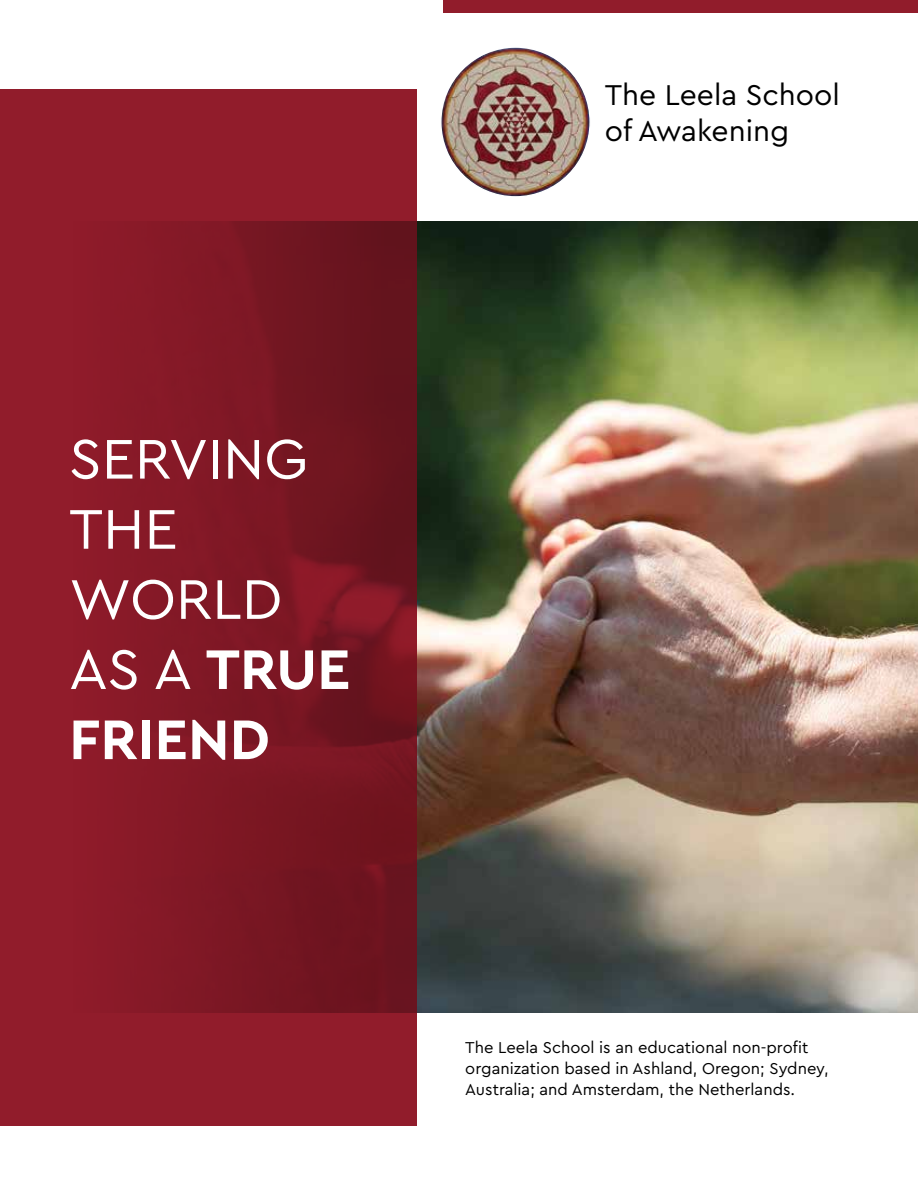
<style>
.page{position:relative;width:918px;height:1188px;background:#fff}
.page>*{position:absolute;margin:0;border:0;box-sizing:border-box;transform-origin:0 0}
.t1{font:58.5px/70.2px "Cera Pro";color:#fff}
.t2{font:30px/36px "Cera Pro";color:#000}
.t3{font:16.5px/21px "Cera Pro";color:#000}
.s1{font-weight:700}
</style>
<div class="page">
<div style="left:443px;top:0;width:475px;height:13px;background:#911c2b"></div>
<img style="left:417px;top:222px;width:501px;height:791px">
<svg style="left:0;top:90px;width:417px;height:1036px;background:#831826"></svg>
<img style="left:441px;top:47px;width:149px;height:150px;border-radius:75px">
<h1 class="t1" style="left:69px;top:427px;width:283px">SERVING<br>THE<br>WORLD<br>AS A <span class="s1">TRUE<br>FRIEND</span></h1>
<h2 class="t2" style="left:605px;top:79px;width:237px">The Leela School of Awakening</h2>
<p class="t3" style="left:465px;top:1036px;width:365px">The Leela School is an educational non-profit organization based in Ashland, Oregon; Sydney,<br>Australia; and Amsterdam, the Netherlands.</p>
</div>
